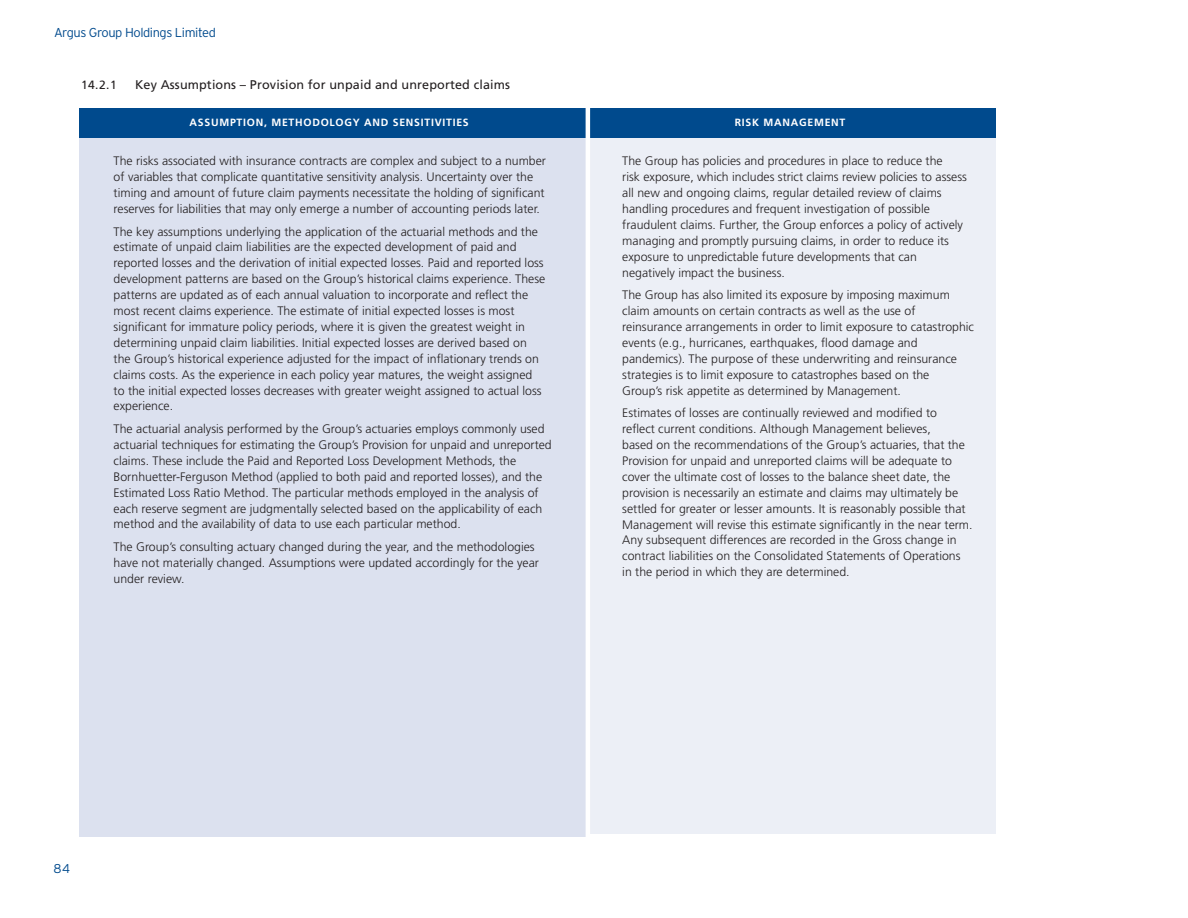
<style>
.page{position:relative;width:1188px;height:918px;background:#fff}
.page>*{position:absolute;margin:0;border:0;box-sizing:border-box;transform-origin:0 0}
.t1{font:300 12.9px "Interstate";letter-spacing:-.035em;color:#004a8d}
.t2{font:300 12.75px "Interstate";color:#004a8d}
.t3{font:12.6px "Frutiger";letter-spacing:.01em;color:#231f20}
.t4{font:300 12.3px/15.9px "Frutiger";color:#231f20}
.t5{font:12px "Frutiger";color:#231f20}
.t6{font:700 10.5px "Frutiger";letter-spacing:.07em;color:#fff}
</style>
<div class="page">
<div style="left:588px;top:135px;width:408px;height:699px;background:#eceff6"></div>
<div style="left:79px;top:136px;width:509px;height:701px;background:#dce1ef"></div>
<div style="left:79px;top:108px;width:917px;height:29px;background:#004a8d"></div>
<hr style="left:586px;top:104px;width:4px;height:744px;background:#fff">
<p class="t1" style="left:54px;top:25px;width:163px">Argus Group Holdings Limited</p>
<p class="t5" style="left:81px;top:77px;width:37px">14.2.1</p>
<p class="t3" style="left:135px;top:77px;width:377px">Key Assumptions – Provision for unpaid and unreported claims</p>
<p class="t6" style="left:190px;top:116px;width:281px">ASSUMPTION, METHODOLOGY AND SENSITIVITIES</p>
<p class="t6" style="left:735px;top:116px;width:112px">RISK MANAGEMENT</p>
<p class="t4" style="left:114px;top:153px;width:434px">The risks associated with insurance contracts are complex and subject to a number of variables that complicate quantitative sensitivity analysis. Uncertainty over the timing and amount of future claim payments necessitate the holding of significant reserves for liabilities that may only emerge a number of accounting periods later.</p>
<p class="t4" style="left:114px;top:223px;width:433px">The key assumptions underlying the application of the actuarial methods and the estimate of unpaid claim liabilities are the expected development of paid and reported losses and the derivation of initial expected losses. Paid and reported loss development patterns are based on the Group’s historical claims experience. These patterns are updated as of each annual valuation to incorporate and reflect the most recent claims experience. The estimate of initial expected losses is most significant for immature policy periods, where it is given the greatest weight in determining unpaid claim liabilities. Initial expected losses are derived based on the Group’s historical experience adjusted for the impact of inflationary trends on claims costs. As the experience in each policy year matures, the weight assigned to the initial expected losses decreases with greater weight assigned to actual loss experience.</p>
<p class="t4" style="left:114px;top:421px;width:440px">The actuarial analysis performed by the Group’s actuaries employs commonly used actuarial techniques for estimating the Group’s Provision for unpaid and unreported claims. These include the Paid and Reported Loss Development Methods, the Bornhuetter-Ferguson Method (applied to both paid and reported losses), and the Estimated Loss Ratio Method. The particular methods employed in the analysis of each reserve segment are judgmentally selected based on the applicability of each method and the availability of data to use each particular method.</p>
<p class="t4" style="left:114px;top:539px;width:427px">The Group’s consulting actuary changed during the year, and the methodologies have not materially changed. Assumptions were updated accordingly for the year under review.</p>
<p class="t4" style="left:622px;top:153px;width:346px">The Group has policies and procedures in place to reduce the<br>risk exposure, which includes strict claims review policies to assess all new and ongoing claims, regular detailed review of claims handling procedures and frequent investigation of possible fraudulent claims. Further, the Group enforces a policy of actively managing and promptly pursuing claims, in order to reduce its exposure to unpredictable future developments that can negatively impact the business.</p>
<p class="t4" style="left:622px;top:287px;width:353px">The Group has also limited its exposure by imposing maximum claim amounts on certain contracts as well as the use of reinsurance arrangements in order to limit exposure to catastrophic events (e.g., hurricanes, earthquakes, flood damage and pandemics). The purpose of these underwriting and reinsurance strategies is to limit exposure to catastrophes based on the<br>Group’s risk appetite as determined by Management.</p>
<p class="t4" style="left:622px;top:405px;width:352px">Estimates of losses are continually reviewed and modified to<br>reflect current conditions. Although Management believes,<br>based on the recommendations of the Group’s actuaries, that the Provision for unpaid and unreported claims will be adequate to cover the ultimate cost of losses to the balance sheet date, the provision is necessarily an estimate and claims may ultimately be settled for greater or lesser amounts. It is reasonably possible that Management will revise this estimate significantly in the near term.<br>Any subsequent differences are recorded in the Gross change in contract liabilities on the Consolidated Statements of Operations in the period in which they are determined.</p>
<p class="t2" style="left:53px;top:861px;width:18px">84</p>
</div>
